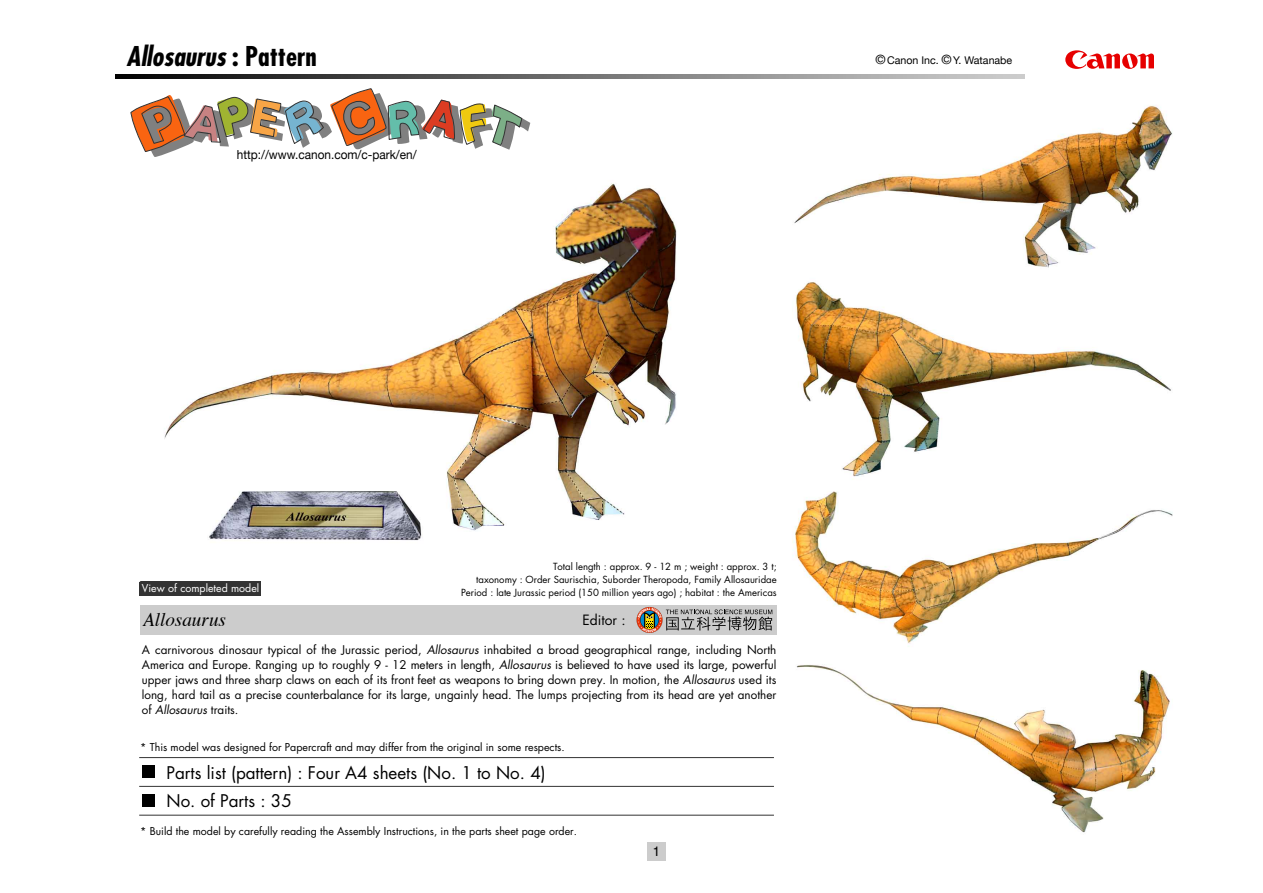
<style>
.page{position:relative;width:1263px;height:893px;background:#fff}
.page>*{position:absolute;margin:0;border:0;box-sizing:border-box;transform-origin:0 0}
.t1{font:italic 700 condensed 26.55px "Futura";color:#000}
.t2{font:italic 19.2px "Times";color:#000}
.t3{font:16.95px "Futura";color:#000}
.t4{font:13.8px "Futura";color:#000}
.t5{font:13.8px "Helvetica";color:#000;scale:.95 1}
.t6{font:12.45px "Helvetica Neue";color:#000;scale:.95 1}
.t7{font:11.7px/15px "Futura";color:#000;text-align:justify}
.t8{font:10.65px "Futura";color:#000}
.t9{font:10.65px "Helvetica Neue";color:#000}
.t10{font:10.65px "Futura";color:#fff}
.t11{font:9.6px/12.8px "Futura";color:#000;text-align:right}
.s1{font-style:normal}
.s2{font-size:12.75px}
.s3{font-style:italic}
</style>
<div class="page">
<img style="left:159px;top:105px;width:1014px;height:728px">
<div style="left:647px;top:842px;width:18px;height:18px;background:#ccc"></div>
<div style="left:143px;top:766px;width:12px;height:12px;background:#000"></div>
<div style="left:143px;top:795px;width:12px;height:12px;background:#000"></div>
<hr style="left:139px;top:757px;width:635px;height:1px;background:#333">
<hr style="left:139px;top:786px;width:635px;height:1px;background:#333">
<hr style="left:139px;top:815px;width:635px;height:1px;background:#333">
<div style="left:140px;top:605px;width:637px;height:29px;background:#ccc"></div>
<svg style="left:1065px;top:50px;width:89px;height:19px"></svg>
<svg style="left:116px;top:74px;width:908px;height:5px;background:#6d6d6d"></svg>
<svg style="left:130px;top:89px;width:400px;height:90px"></svg>
<div style="left:140px;top:581px;width:121px;height:14px;background:#333"></div>
<svg style="left:636px;top:607px;width:136px;height:26px"></svg>
<h1 class="t1" style="left:127px;top:39px;width:192px">Allosaurus <span class="s1">: Pattern</span></h1>
<p class="t6" style="left:237px;top:147px;width:191px">http://www.canon.com/c-park/en/</p>
<p class="t9" style="left:876px;top:54px;width:138px"><span class="s2">©</span>Canon Inc. <span class="s2">©</span>Y. Watanabe</p>
<p class="t10" style="left:142px;top:581px;width:119px">View of completed model</p>
<h2 class="t2" style="left:143px;top:602px;width:84px">Allosaurus</h2>
<p class="t11" style="left:461px;top:561px;width:317px">Total length : approx. 9 - 12 m ; weight : approx. 3 t;<br>taxonomy : Order Saurischia, Suborder Theropoda, Family Allosauridae<br>Period : late Jurassic period (150 million years ago) ; habitat : the Americas</p>
<p class="t4" style="left:582px;top:611px;width:45px">Editor :</p>
<p class="t7" style="left:142px;top:642px;width:636px">A carnivorous dinosaur typical of the Jurassic period, <span class="s3">Allosaurus</span> inhabited a broad geographical range, including North America and Europe. Ranging up to roughly 9 - 12 meters in length, <span class="s3">Allosaurus</span> is believed to have used its large, powerful upper jaws and three sharp claws on each of its front feet as weapons to bring down prey. In motion, the <span class="s3">Allosaurus</span> used its long, hard tail as a precise counterbalance for its large, ungainly head. The lumps projecting from its head are yet another of <span class="s3">Allosaurus</span> traits.</p>
<p class="t8" style="left:140px;top:741px;width:426px">* This model was designed for Papercraft and may differ from the original in some respects.</p>
<h3 class="t3" style="left:167px;top:761px;width:381px">Parts list (pattern) : Four A4 sheets (No. 1 to No. 4)</h3>
<h3 class="t3" style="left:167px;top:790px;width:127px">No. of Parts : 35</h3>
<p class="t8" style="left:140px;top:824px;width:438px">* Build the model by carefully reading the Assembly Instructions, in the parts sheet page order.</p>
<p class="t5" style="left:653px;top:839px;width:9px">1</p>
</div>
